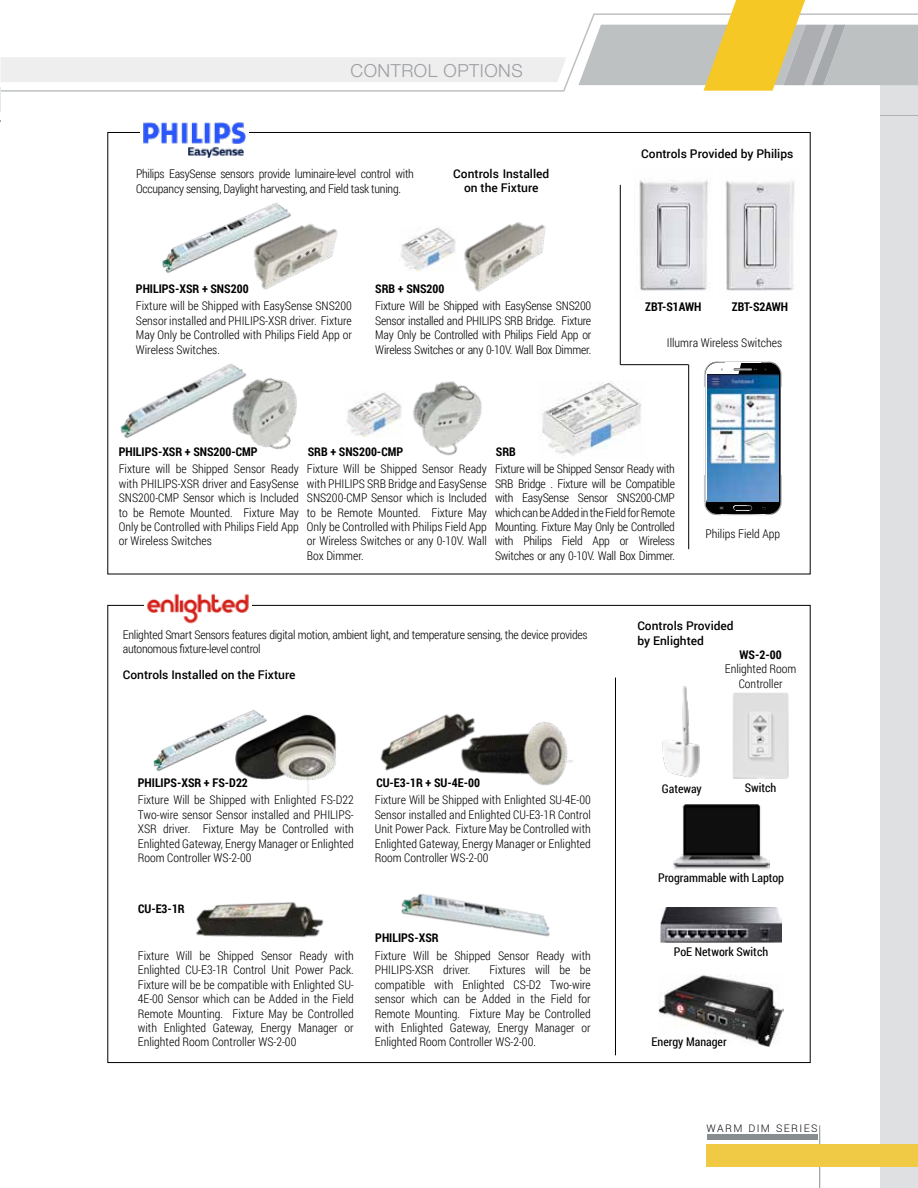
<style>
.page{position:relative;width:918px;height:1188px;background:#fff}
.page>*{position:absolute;margin:0;border:0;box-sizing:border-box;transform-origin:0 0}
.t1{font:300 18px "Helvetica Neue LT Std";letter-spacing:.03em;color:#9c9ea1}
.t2{font:300 12px/14.4px "Roboto Condensed";color:#000;text-align:justify}
.t3{font:300 12px/14.4px "Roboto Condensed";letter-spacing:-.02em;color:#000}
.t4{font:700 12px "Roboto Condensed";color:#000}
.t5{font:500 12px/14.4px "Roboto";color:#000;text-align:center}
.t6{font:12px "Roboto Condensed";color:#000}
.t7{font:300 10.5px "Roboto";letter-spacing:.13em;color:#040809}
</style>
<div class="page">
<div style="left:881px;top:76px;width:37px;height:1112px;background:#dfe0e1"></div>
<svg style="left:0;top:57px;width:566px;height:55px"></svg>
<svg style="left:578px;top:0;width:340px;height:91px"></svg>
<hr style="left:819px;top:1125px;width:1px;height:63px;background:#888d90">
<div style="left:707px;top:1134px;width:110px;height:6px;background:#888d90"></div>
<div style="left:707px;top:1144px;width:211px;height:23px;background:#f0ca44"></div>
<div style="left:625px;top:40px;width:84px;height:15px;background:#bec1c2"></div>
<img style="left:162px;top:228px;width:57px;height:45px">
<img style="left:219px;top:203px;width:119px;height:87px">
<img style="left:541px;top:381px;width:101px;height:75px">
<img style="left:401px;top:230px;width:30px;height:42px">
<img style="left:431px;top:222px;width:115px;height:70px">
<img style="left:347px;top:403px;width:9px;height:32px">
<img style="left:356px;top:381px;width:126px;height:75px">
<img style="left:120px;top:382px;width:73px;height:56px">
<img style="left:193px;top:364px;width:104px;height:86px">
<hr style="left:688px;top:365px;width:1px;height:184px;background:#000">
<hr style="left:620px;top:364px;width:68px;height:1px;background:#000">
<hr style="left:620px;top:185px;width:1px;height:180px;background:#000">
<svg style="left:704px;top:362px;width:78px;height:153px"></svg>
<img style="left:707px;top:375px;width:71px;height:127px">
<img style="left:725px;top:181px;width:70px;height:110px">
<img style="left:639px;top:180px;width:71px;height:111px">
<img style="left:188px;top:147px;width:56px;height:11px">
<img style="left:143px;top:122px;width:103px;height:22px">
<img style="left:196px;top:902px;width:128px;height:36px">
<img style="left:401px;top:894px;width:149px;height:43px">
<img style="left:380px;top:717px;width:61px;height:54px">
<img style="left:441px;top:713px;width:132px;height:73px">
<img style="left:253px;top:714px;width:83px;height:82px">
<img style="left:153px;top:710px;width:119px;height:68px">
<img style="left:658px;top:975px;width:126px;height:71px">
<img style="left:662px;top:686px;width:38px;height:92px">
<hr style="left:615px;top:678px;width:1px;height:377px;background:#000">
<img style="left:732px;top:692px;width:57px;height:87px">
<img style="left:147px;top:593px;width:102px;height:31px">
<img style="left:660px;top:908px;width:122px;height:34px">
<img style="left:673px;top:805px;width:96px;height:65px">
<h1 class="t1" style="left:351px;top:59px;width:174px">CONTROL OPTIONS</h1>
<p class="t3" style="left:136px;top:166px;width:279px">Philips EasySense sensors provide luminaire-level control with<br>Occupancy sensing, Daylight harvesting, and Field task tuning.</p>
<p class="t5" style="left:453px;top:166px;width:97px">Controls Installed on the Fixture</p>
<p class="t4" style="left:136px;top:281px;width:114px">PHILIPS-XSR + SNS200</p>
<p class="t2" style="left:136px;top:298px;width:218px">Fixture will be Shipped with EasySense SNS200<br>Sensor installed and PHILIPS-XSR driver. Fixture May Only be Controlled with Philips Field App or Wireless Switches.</p>
<p class="t4" style="left:375px;top:281px;width:71px">SRB + SNS200</p>
<p class="t2" style="left:375px;top:298px;width:218px">Fixture Will be Shipped with EasySense SNS200<br>Sensor installed and PHILIPS SRB Bridge. Fixture May Only be Controlled with Philips Field App or Wireless Switches or any 0-10V. Wall Box Dimmer.</p>
<p class="t5" style="left:641px;top:146px;width:154px">Controls Provided by Philips</p>
<p class="t4" style="left:645px;top:298px;width:58px">ZBT-S1AWH</p>
<p class="t4" style="left:732px;top:298px;width:58px">ZBT-S2AWH</p>
<p class="t2" style="left:667px;top:336px;width:117px">Illumra Wireless Switches</p>
<p class="t4" style="left:119px;top:443px;width:140px">PHILIPS-XSR + SNS200-CMP</p>
<p class="t2" style="left:119px;top:462px;width:181px">Fixture will be Shipped Sensor Ready with PHILIPS-XSR driver and EasySense SNS200-CMP Sensor which is Included to be Remote Mounted. Fixture May Only be Controlled with Philips Field App or Wireless Switches</p>
<p class="t4" style="left:308px;top:443px;width:97px">SRB + SNS200-CMP</p>
<p class="t2" style="left:307px;top:462px;width:182px">Fixture Will be Shipped Sensor Ready with PHILIPS SRB Bridge and EasySense SNS200-CMP Sensor which is Included to be Remote Mounted. Fixture May Only be Controlled with Philips Field App or Wireless Switches or any 0-10V. Wall Box Dimmer.</p>
<p class="t4" style="left:496px;top:443px;width:21px">SRB</p>
<p class="t2" style="left:495px;top:462px;width:182px">Fixture will be Shipped Sensor Ready with SRB Bridge . Fixture will be Compatible with EasySense Sensor SNS200-CMP which can be Added in the Field for Remote Mounting. Fixture May Only be Controlled with Philips Field App or Wireless Switches or any 0-10V. Wall Box Dimmer.</p>
<p class="t2" style="left:706px;top:526px;width:76px">Philips Field App</p>
<p class="t3" style="left:123px;top:627px;width:466px">Enlighted Smart Sensors features digital motion, ambient light, and temperature sensing, the device provides autonomous fixture-level control</p>
<p class="t5" style="left:123px;top:667px;width:174px">Controls Installed on the Fixture</p>
<p class="t4" style="left:138px;top:775px;width:112px">PHILIPS-XSR + FS-D22</p>
<p class="t2" style="left:138px;top:793px;width:218px">Fixture Will be Shipped with Enlighted FS-D22<br>Two-wire sensor Sensor installed and PHILIPS-XSR driver. Fixture May be Controlled with Enlighted Gateway, Energy Manager or Enlighted Room Controller WS-2-00</p>
<p class="t4" style="left:138px;top:900px;width:48px">CU-E3-1R</p>
<p class="t2" style="left:138px;top:948px;width:218px">Fixture Will be Shipped Sensor Ready with Enlighted CU-E3-1R Control Unit Power Pack.<br>Fixture will be be compatible with Enlighted SU-4E-00 Sensor which can be Added in the Field Remote Mounting. Fixture May be Controlled with Enlighted Gateway, Energy Manager or Enlighted Room Controller WS-2-00</p>
<p class="t4" style="left:376px;top:775px;width:105px">CU-E3-1R + SU-4E-00</p>
<p class="t2" style="left:375px;top:793px;width:218px">Fixture Will be Shipped with Enlighted SU-4E-00<br>Sensor installed and Enlighted CU-E3-1R Control Unit Power Pack. Fixture May be Controlled with Enlighted Gateway, Energy Manager or Enlighted Room Controller WS-2-00</p>
<p class="t4" style="left:375px;top:929px;width:65px">PHILIPS-XSR</p>
<p class="t2" style="left:375px;top:948px;width:218px">Fixture Will be Shipped Sensor Ready with<br>PHILIPS-XSR driver.</p>
<p class="t2" style="left:375px;top:963px;width:218px;text-indent:115px">Fixtures will be be compatible with Enlighted CS-D2 Two-wire sensor which can be Added in the Field for Remote Mounting. Fixture May be Controlled with Enlighted Gateway, Energy Manager or Enlighted Room Controller WS-2-00.</p>
<p class="t5" style="left:637px;top:618px;width:98px;text-align:left">Controls Provided by Enlighted</p>
<p class="t4" style="left:740px;top:647px;width:44px">WS-2-00</p>
<p class="t2" style="left:725px;top:661px;width:73px;text-align:center">Enlighted Room<br>Controller</p>
<p class="t6" style="left:662px;top:780px;width:42px">Gateway</p>
<p class="t6" style="left:745px;top:779px;width:33px">Switch</p>
<p class="t6" style="left:658px;top:870px;width:127px">Programmable with Laptop</p>
<p class="t6" style="left:674px;top:943px;width:96px">PoE Network Switch</p>
<p class="t6" style="left:652px;top:1033px;width:77px">Energy Manager</p>
<p class="t7" style="left:707px;top:1125px;width:112px">WARM DIM SERIES</p>
</div>
